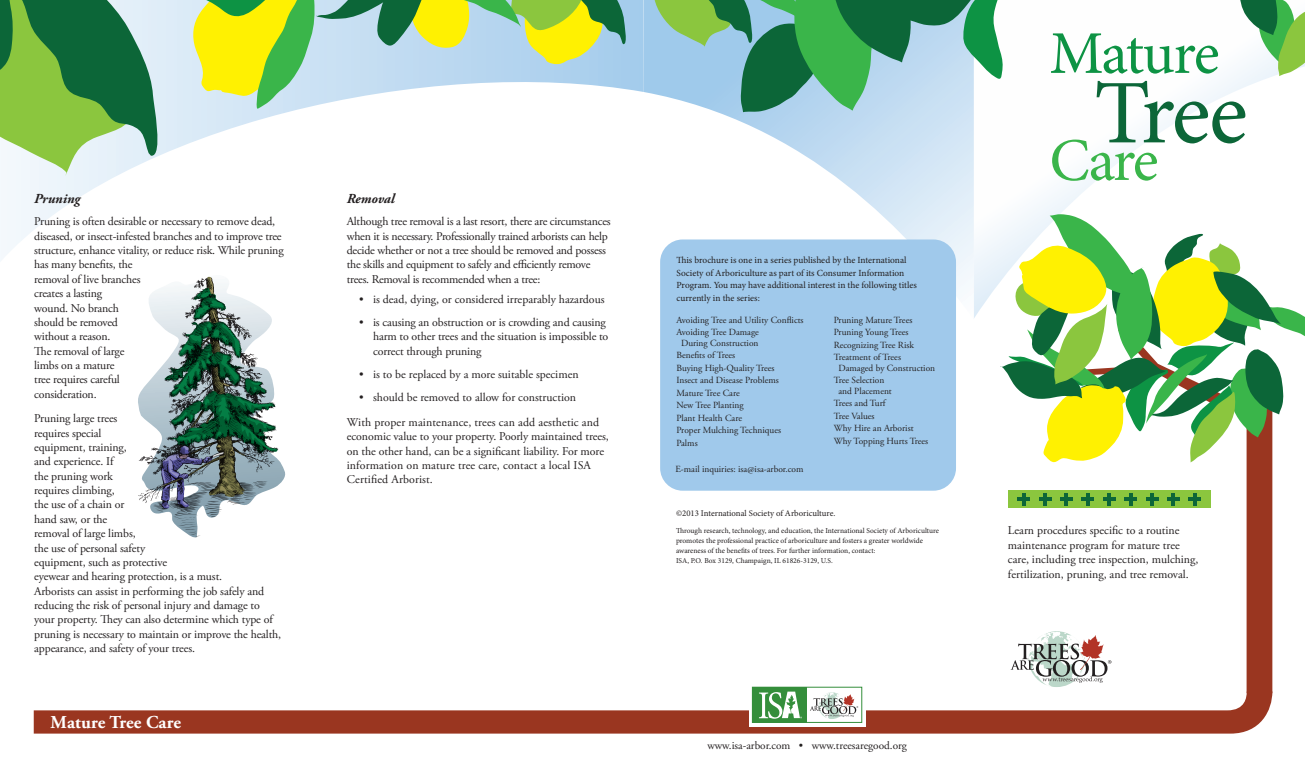
<style>
.page{position:relative;width:1305px;height:765px;background:#fff}
.page>*{position:absolute;margin:0;border:0;box-sizing:border-box;transform-origin:0 0}
.t1{font:91px "Minion Pro";color:#0c6638}
.t2{font:60.75px "Minion Pro";letter-spacing:-.035em;color:#0d9344}
.t3{font:60.75px "Minion Pro";color:#3ab54a}
.t4{font:700 18.12px "Adobe Garamond Pro";color:#fff}
.titles-body{font:italic 700 13.75px "Adobe Garamond Pro";color:#231f20}
.body{font:11.88px/14.4px "Adobe Garamond Pro";letter-spacing:-.01em;color:#231f20}
.between_paragraphs{font:11.88px/14.4px "Adobe Garamond Pro";letter-spacing:-.015em;color:#231f20}
.bullets{font:11.88px/14.4px "Adobe Garamond Pro";letter-spacing:-.01em;color:#231f20}
.t5{font:11.25px "Adobe Garamond Pro";color:#231f20}
.t6{font:9.38px/10.6px "Adobe Garamond Pro";color:#231f20;text-align:center}
.t7{font:9.38px/12.5px "Minion Pro";color:#231f20}
.t8{font:8.75px "Minion Pro";color:#231f20}
.t9{font:7.5px/10px "Minion Pro";color:#231f20}
</style>
<div class="page">
<svg style="left:974px;top:70px;width:299px;height:248px"></svg>
<svg style="left:0;top:0;width:644px;height:261px"></svg>
<svg style="left:644px;top:0;width:330px;height:296px"></svg>
<svg style="left:0;top:0;width:164px;height:176px;background:#73ad70"></svg>
<svg style="left:191px;top:0;width:437px;height:109px;background:#bed99b"></svg>
<div style="left:1247px;top:363px;width:25px;height:330px;background:#9a3620"></div>
<svg style="left:34px;top:691px;width:1238px;height:43px;fill:#9a3620"></svg>
<div style="left:660px;top:239px;width:296px;height:252px;background:#a0c9eb;border-radius:22px"></div>
<svg style="left:138px;top:276px;width:148px;height:262px"></svg>
<div style="left:1008px;top:491px;width:203px;height:17px;background:#8bc63e"></div>
<hr style="left:1022px;top:493px;width:4px;height:12px;background:#0c6638">
<hr style="left:1017px;top:497px;width:13px;height:4px;background:#0c6638">
<hr style="left:1043px;top:493px;width:4px;height:12px;background:#0c6638">
<hr style="left:1039px;top:497px;width:12px;height:4px;background:#0c6638">
<svg style="left:1065px;top:493px;width:3px;height:12px"></svg>
<hr style="left:1060px;top:497px;width:13px;height:4px;background:#0c6638">
<hr style="left:1086px;top:493px;width:4px;height:12px;background:#0c6638">
<hr style="left:1082px;top:497px;width:12px;height:4px;background:#0c6638">
<hr style="left:1107px;top:493px;width:4px;height:12px;background:#0c6638">
<hr style="left:1103px;top:497px;width:13px;height:4px;background:#0c6638">
<hr style="left:1129px;top:493px;width:4px;height:12px;background:#0c6638">
<hr style="left:1124px;top:497px;width:13px;height:4px;background:#0c6638">
<hr style="left:1150px;top:493px;width:4px;height:12px;background:#0c6638">
<hr style="left:1146px;top:497px;width:12px;height:4px;background:#0c6638">
<hr style="left:1171px;top:493px;width:4px;height:12px;background:#0c6638">
<hr style="left:1167px;top:497px;width:13px;height:4px;background:#0c6638">
<hr style="left:1193px;top:493px;width:4px;height:12px;background:#0c6638">
<hr style="left:1189px;top:497px;width:12px;height:4px;background:#0c6638">
<svg style="left:1000px;top:214px;width:305px;height:248px"></svg>
<svg style="left:650px;top:0;width:363px;height:112px;background:#75b49c"></svg>
<svg style="left:1240px;top:0;width:65px;height:76px"></svg>
<svg style="left:1010px;top:631px;width:101px;height:56px"></svg>
<svg style="left:749px;top:686px;width:117px;height:40px"></svg>
<div style="left:752px;top:687px;width:110px;height:36px;border:1px solid #348e3b"></div>
<div style="left:752px;top:687px;width:55px;height:36px;background:#348e3b"></div>
<svg style="left:759px;top:692px;width:43px;height:27px"></svg>
<svg style="left:810px;top:692px;width:48px;height:27px"></svg>
<p class="titles-body" style="left:34px;top:191px;width:48px">Pruning</p>
<p class="between_paragraphs" style="left:34px;top:215px;width:251px">Pruning is often desirable or necessary to remove dead, diseased, or insect-infested branches and to improve tree structure, enhance vitality, or reduce risk. While pruning has many benefits, the<br>removal of live branches<br>creates a lasting<br>wound. No branch<br>should be removed<br>without a reason.<br>The removal of large<br>limbs on a mature<br>tree requires careful<br>consideration.</p>
<p class="body" style="left:34px;top:412px;width:249px">Pruning large trees<br>requires special<br>equipment, training,<br>and experience. If<br>the pruning work<br>requires climbing,<br>the use of a chain or<br>hand saw, or the<br>removal of large limbs,<br>the use of personal safety<br>equipment, such as protective<br>eyewear and hearing protection, is a must.<br>Arborists can assist in performing the job safely and reducing the risk of personal injury and damage to your property. They can also determine which type of pruning is necessary to maintain or improve the health, appearance, and safety of your trees.</p>
<p class="t4" style="left:51px;top:712px;width:132px">Mature Tree Care</p>
<p class="titles-body" style="left:347px;top:191px;width:49px">Removal</p>
<p class="body" style="left:347px;top:215px;width:265px">Although tree removal is a last resort, there are circumstances when it is necessary. Professionally trained arborists can help decide whether or not a tree should be removed and possess the skills and equipment to safely and efficiently remove trees. Removal is recommended when a tree:</p>
<p class="bullets" style="left:359px;top:292px;width:247px">• is dead, dying, or considered irreparably hazardous</p>
<p class="bullets" style="left:373px;top:315px;width:237px;text-indent:-14px">• is causing an obstruction or is crowding and causing harm to other trees and the situation is impossible to correct through pruning</p>
<p class="bullets" style="left:359px;top:368px;width:221px">• is to be replaced by a more suitable specimen</p>
<p class="bullets" style="left:359px;top:391px;width:218px">• should be removed to allow for construction</p>
<p class="body" style="left:347px;top:415px;width:264px">With proper maintenance, trees can add aesthetic and economic value to your property. Poorly maintained trees, on the other hand, can be a significant liability. For more information on mature tree care, contact a local ISA Certified Arborist.</p>
<p class="t7" style="left:676px;top:254px;width:242px">This brochure is one in a series published by the International Society of Arboriculture as part of its Consumer Information Program. You may have additional interest in the following titles currently in the series:</p>
<p class="t6" style="left:676px;top:315px;width:129px">Avoiding Tree and Utility Conflicts</p>
<p class="t6" style="left:676px;top:327px;width:84px">Avoiding Tree Damage<br>During Construction</p>
<p class="t6" style="left:676px;top:350px;width:60px">Benefits of Trees</p>
<p class="t6" style="left:676px;top:363px;width:100px">Buying High-Quality Trees</p>
<p class="t6" style="left:676px;top:375px;width:104px">Insect and Disease Problems</p>
<p class="t6" style="left:676px;top:388px;width:65px">Mature Tree Care</p>
<p class="t6" style="left:676px;top:400px;width:69px">New Tree Planting</p>
<p class="t6" style="left:676px;top:413px;width:67px">Plant Health Care</p>
<p class="t6" style="left:676px;top:425px;width:106px">Proper Mulching Techniques</p>
<p class="t6" style="left:676px;top:438px;width:23px">Palms</p>
<p class="t6" style="left:834px;top:315px;width:80px">Pruning Mature Trees</p>
<p class="t6" style="left:834px;top:327px;width:76px">Pruning Young Trees</p>
<p class="t6" style="left:834px;top:340px;width:82px">Recognizing Tree Risk</p>
<p class="t6" style="left:834px;top:352px;width:69px">Treatment of Trees</p>
<p class="t6" style="left:838px;top:363px;width:98px">Damaged by Construction</p>
<p class="t6" style="left:834px;top:375px;width:52px">Tree Selection</p>
<p class="t6" style="left:838px;top:386px;width:55px">and Placement</p>
<p class="t6" style="left:834px;top:398px;width:53px">Trees and Turf</p>
<p class="t6" style="left:834px;top:411px;width:42px">Tree Values</p>
<p class="t6" style="left:834px;top:423px;width:81px">Why Hire an Arborist</p>
<p class="t6" style="left:834px;top:436px;width:96px">Why Topping Hurts Trees</p>
<p class="t6" style="left:675px;top:464px;width:130px">E-mail inquiries: isa@isa-arbor.com</p>
<p class="t8" style="left:676px;top:507px;width:161px">©2013 International Society of Arboriculture.</p>
<p class="t9" style="left:676px;top:525px;width:264px">Through research, technology, and education, the International Society of Arboriculture promotes the professional practice of arboriculture and fosters a greater worldwide awareness of the benefits of trees. For further information, contact:<br>ISA, P.O. Box 3129, Champaign, IL 61826-3129, U.S.</p>
<p class="t5" style="left:707px;top:739px;width:201px">www.isa-arbor.com • www.treesaregood.org</p>
<p class="t2" style="left:1049px;top:13px;width:172px">Mature</p>
<p class="t1" style="left:1094px;top:52px;width:155px">Tree</p>
<p class="t3" style="left:1049px;top:120px;width:111px">Care</p>
<p class="body" style="left:1008px;top:524px;width:192px">Learn procedures specific to a routine maintenance program for mature tree care, including tree inspection, mulching, fertilization, pruning, and tree removal.</p>
</div>
